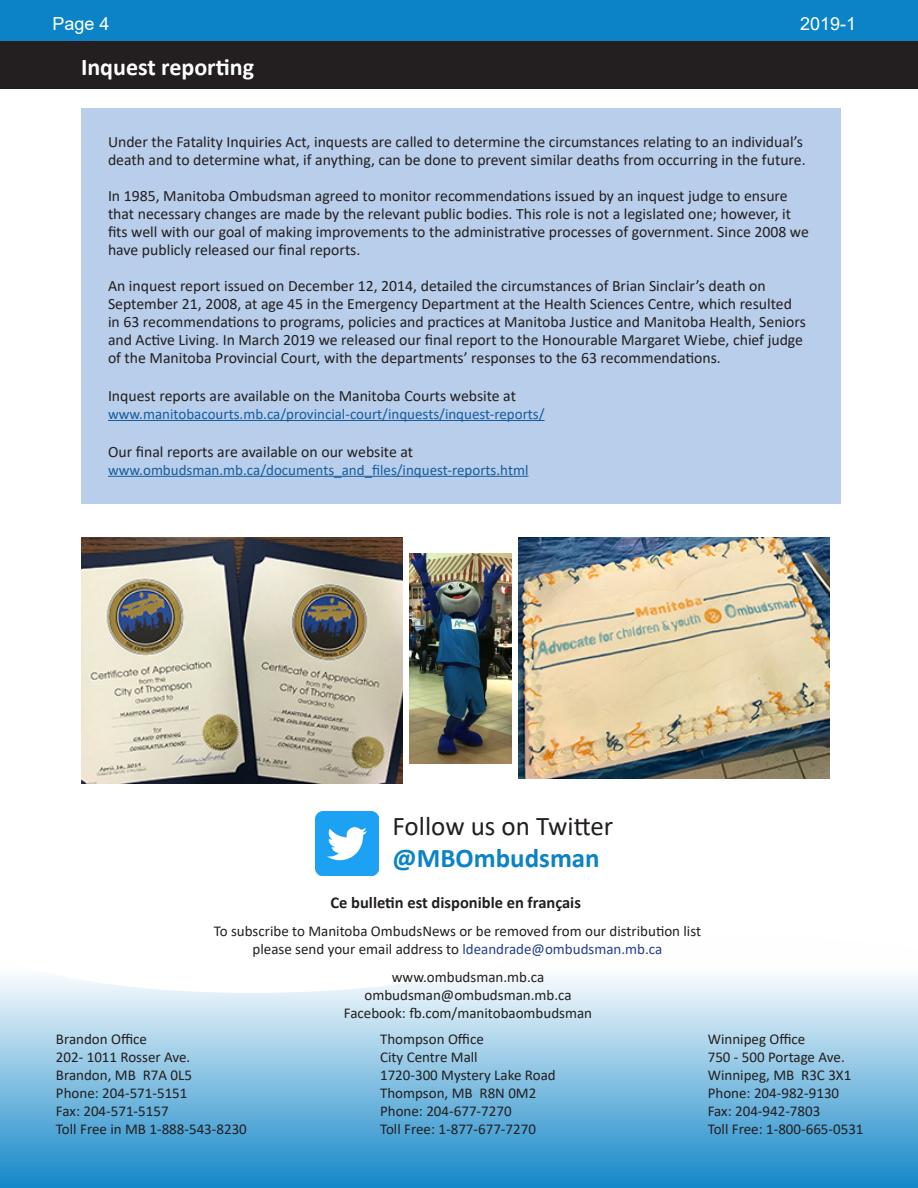
<style>
.page{position:relative;width:918px;height:1188px;background:#fff}
.page>*{position:absolute;margin:0;border:0;box-sizing:border-box;transform-origin:0 0}
.t1{font:27px "Calibri";color:#231f20}
.t2{font:700 27px "Calibri";color:#0c83c6}
.t3{font:700 24px "Calibri";color:#fff}
.t4{font:18px "Arial";color:#fff}
.t5{font:700 16.5px "Calibri";color:#231f20}
.t6{font:15.75px/18px "Calibri";color:#231f20}
.t7{font:15px/18px "Calibri";color:#231f20;text-align:center}
.t8{font:15px "Calibri";color:#175d9e}
.s1{color:#253f8e}
</style>
<div class="page">
<svg style="left:0;top:977px;width:918px;height:211px;background:#84c0e1"></svg>
<div style="left:0;top:0;width:918px;height:41px;background:#0c83c6"></div>
<div style="left:0;top:41px;width:918px;height:48px;background:#231f20"></div>
<img style="left:315px;top:812px;width:64px;height:63px">
<div style="left:81px;top:108px;width:759px;height:395px;background:#b8ceea"></div>
<hr style="left:108px;top:420px;width:437px;height:1px;background:#175d9e">
<hr style="left:108px;top:476px;width:420px;height:1px;background:#175d9e">
<img style="left:81px;top:537px;width:322px;height:246px">
<img style="left:518px;top:537px;width:311px;height:242px">
<img style="left:409px;top:554px;width:103px;height:209px">
<p class="t4" style="left:52px;top:11px;width:59px">Page 4</p>
<p class="t4" style="left:800px;top:11px;width:58px">2019-1</p>
<p class="t3" style="left:81px;top:50px;width:175px">Inquest reporting</p>
<p class="t6" style="left:108px;top:132px;width:699px">Under the Fatality Inquiries Act, inquests are called to determine the circumstances relating to an individual’s death and to determine what, if anything, can be done to prevent similar deaths from occurring in the future.</p>
<p class="t6" style="left:108px;top:186px;width:702px">In 1985, Manitoba Ombudsman agreed to monitor recommendations issued by an inquest judge to ensure that necessary changes are made by the relevant public bodies. This role is not a legislated one; however, it fits well with our goal of making improvements to the administrative processes of government. Since 2008 we have publicly released our final reports.</p>
<p class="t6" style="left:108px;top:276px;width:699px">An inquest report issued on December 12, 2014, detailed the circumstances of Brian Sinclair’s death on September 21, 2008, at age 45 in the Emergency Department at the Health Sciences Centre, which resulted in 63 recommendations to programs, policies and practices at Manitoba Justice and Manitoba Health, Seniors and Active Living. In March 2019 we released our final report to the Honourable Margaret Wiebe, chief judge of the Manitoba Provincial Court, with the departments’ responses to the 63 recommendations.</p>
<p class="t6" style="left:108px;top:386px;width:410px">Inquest reports are available on the Manitoba Courts website at</p>
<p class="t8" style="left:108px;top:403px;width:438px">www.manitobacourts.mb.ca/provincial-court/inquests/inquest-reports/</p>
<p class="t6" style="left:108px;top:442px;width:307px">Our final reports are available on our website at</p>
<p class="t8" style="left:108px;top:459px;width:422px">www.ombudsman.mb.ca/documents_and_files/inquest-reports.html</p>
<p class="t1" style="left:393px;top:807px;width:222px">Follow us on Twitter</p>
<p class="t2" style="left:393px;top:839px;width:209px">@MBOmbudsman</p>
<p class="t5" style="left:330px;top:891px;width:252px">Ce bulletin est disponible en français</p>
<p class="t7" style="left:214px;top:921px;width:489px">To subscribe to Manitoba OmbudsNews or be removed from our distribution list please send your email address to <span class="s1">ldeandrade@ombudsman.mb.ca</span></p>
<p class="t7" style="left:392px;top:968px;width:154px">www.ombudsman.mb.ca</p>
<p class="t7" style="left:364px;top:986px;width:209px">ombudsman@ombudsman.mb.ca</p>
<p class="t7" style="left:344px;top:1004px;width:250px">Facebook: fb.com/manitobaombudsman</p>
<p class="t7" style="left:56px;top:1030px;width:93px">Brandon Office</p>
<p class="t7" style="left:56px;top:1048px;width:136px">202- 1011 Rosser Ave.</p>
<p class="t7" style="left:56px;top:1066px;width:138px">Brandon, MB R7A 0L5</p>
<p class="t7" style="left:56px;top:1084px;width:133px">Phone: 204-571-5151</p>
<p class="t7" style="left:56px;top:1102px;width:114px">Fax: 204-571-5157</p>
<p class="t7" style="left:56px;top:1120px;width:192px">Toll Free in MB 1-888-543-8230</p>
<p class="t7" style="left:380px;top:1030px;width:105px">Thompson Office</p>
<p class="t7" style="left:380px;top:1048px;width:99px">City Centre Mall</p>
<p class="t7" style="left:380px;top:1066px;width:177px">1720-300 Mystery Lake Road</p>
<p class="t7" style="left:380px;top:1084px;width:158px">Thompson, MB R8N 0M2</p>
<p class="t7" style="left:380px;top:1102px;width:133px">Phone: 204-677-7270</p>
<p class="t7" style="left:380px;top:1120px;width:157px">Toll Free: 1-877-677-7270</p>
<p class="t7" style="left:708px;top:1030px;width:99px">Winnipeg Office</p>
<p class="t7" style="left:708px;top:1048px;width:139px">750 - 500 Portage Ave.</p>
<p class="t7" style="left:708px;top:1066px;width:145px">Winnipeg, MB R3C 3X1</p>
<p class="t7" style="left:708px;top:1084px;width:133px">Phone: 204-982-9130</p>
<p class="t7" style="left:708px;top:1102px;width:114px">Fax: 204-942-7803</p>
<p class="t7" style="left:708px;top:1120px;width:157px">Toll Free: 1-800-665-0531</p>
</div>
